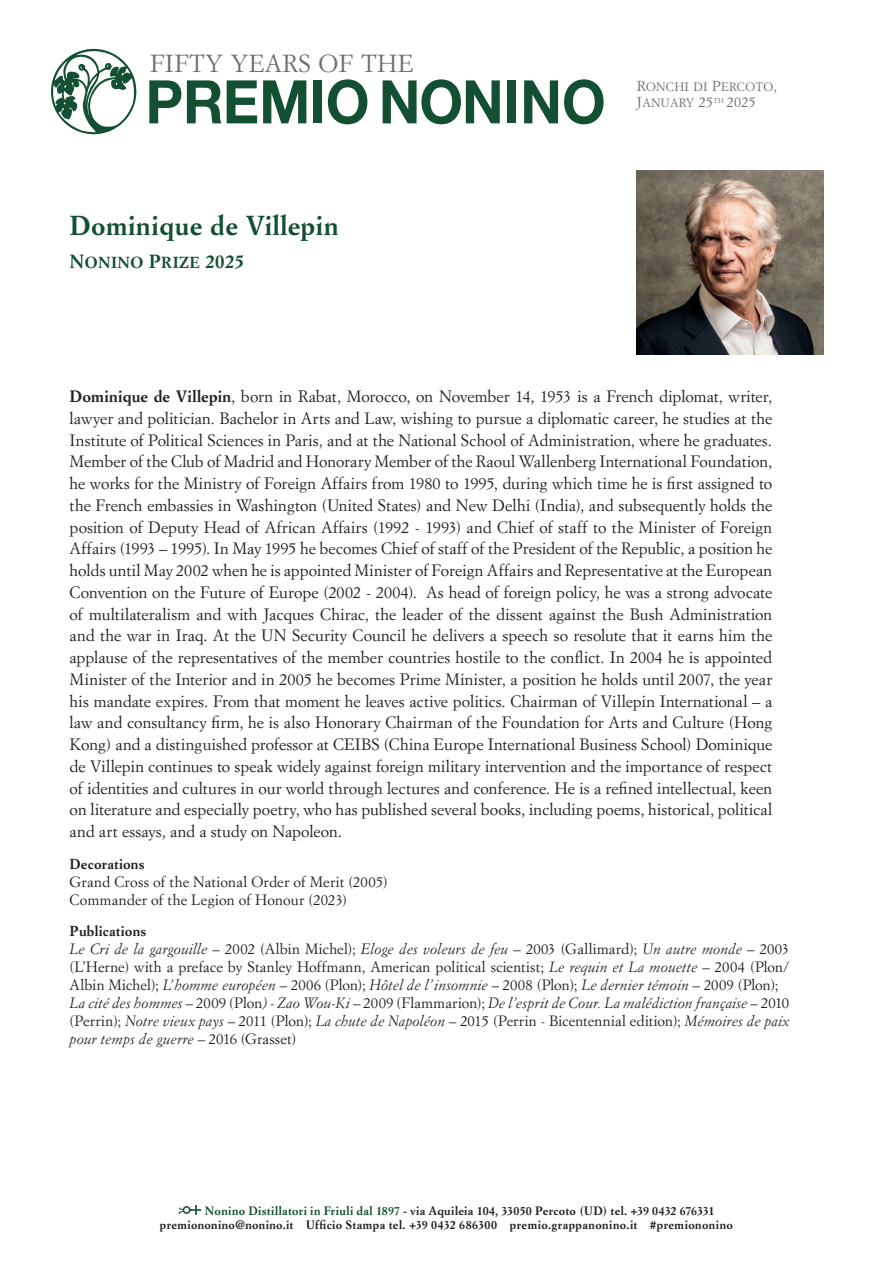
<style>
.page{position:relative;width:893px;height:1263px;background:#fff}
.page>*{position:absolute;margin:0;border:0;box-sizing:border-box;transform-origin:0 0}
.t1{font:700 27px "Simoncini Garamond Std";letter-spacing:.02em;color:#134f32}
.Normale{font:24.3px "Simoncini Garamond Std";letter-spacing:.02em;color:#6c6d70}
.t2{font:16.2px/21.8px "Simoncini Garamond Std";color:#231f20;text-align:justify}
.t3{font:15.75px "Simoncini Garamond Std Bold SC840";letter-spacing:.025em;color:#134f32}
.t4{font:14.7px/18px "Simoncini Garamond Std";letter-spacing:.01em;color:#231f20;text-align:justify}
.t5{font:italic 14.7px/18px "Simoncini Garamond Std";letter-spacing:.005em;color:#231f20;text-align:justify}
.t6{font:700 14.25px "Simoncini Garamond Std";letter-spacing:.01em;color:#231f20}
.Normale-2{font:14.25px "Simoncini Garamond Std SC840";letter-spacing:.02em;color:#6c6d70}
.t7{font:700 12px "Simoncini Garamond Std";letter-spacing:.03em;color:#231f20}
.Normale-3{font:12px "Simoncini Garamond Std SC840";letter-spacing:.025em;color:#6c6d70}
.s1{font-size:18.75px}
.s2{font-size:14.25px}
.s3{font-size:12px}
.s4{font-weight:700}
.s5{font-style:italic}
.s6{font-style:normal}
.s7{color:#134f32}
</style>
<div class="page">
<svg style="left:178px;top:1205px;width:23px;height:10px"></svg>
<img style="left:636px;top:170px;width:187px;height:185px">
<svg style="left:51px;top:49px;width:85px;height:85px"></svg>
<svg style="left:149px;top:80px;width:32px;height:43px"></svg>
<svg style="left:187px;top:80px;width:34px;height:43px"></svg>
<svg style="left:227px;top:80px;width:30px;height:43px"></svg>
<svg style="left:263px;top:80px;width:43px;height:43px"></svg>
<div style="left:313px;top:80px;width:9px;height:43px;background:#134f32"></div>
<svg style="left:328px;top:79px;width:39px;height:45px"></svg>
<svg style="left:383px;top:79px;width:117px;height:45px"></svg>
<div style="left:508px;top:80px;width:8px;height:43px;background:#134f32"></div>
<svg style="left:524px;top:80px;width:34px;height:43px"></svg>
<svg style="left:564px;top:79px;width:40px;height:45px"></svg>
<p class="Normale" style="left:150px;top:49px;width:265px">FIFTY YEARS OF THE</p>
<p class="t1" style="left:70px;top:209px;width:270px">Dominique de Villepin</p>
<p class="t3" style="left:70px;top:252px;width:176px"><span class="s1">N</span>ONINO <span class="s1">P</span>RIZE <span class="s1">2025</span></p>
<p class="Normale-3" style="left:637px;top:80px;width:142px"><span class="s2">R</span>ONCHI DI <span class="s2">P</span>ERCOTO<span class="s2">,</span></p>
<p class="Normale-2" style="left:637px;top:94px;width:121px">J<span class="s3">ANUARY</span> 25<sup>TH</sup> 2025</p>
<p class="t2" style="left:70px;top:385px;width:704px"><span class="s4">Dominique de Villepin</span>, born in Rabat, Morocco, on November 14, 1953 is a French diplomat, writer, lawyer and politician. Bachelor in Arts and Law, wishing to pursue a diplomatic career, he studies at the Institute of Political Sciences in Paris, and at the National School of Administration, where he graduates.</p>
<p class="t2" style="left:70px;top:450px;width:704px">Member of the Club of Madrid and Honorary Member of the Raoul Wallenberg International Foundation, he works for the Ministry of Foreign Affairs from 1980 to 1995, during which time he is first assigned to the French embassies in Washington (United States) and New Delhi (India), and subsequently holds the position of Deputy Head of African Affairs (1992 - 1993) and Chief of staff to the Minister of Foreign Affairs (1993 – 1995). In May 1995 he becomes Chief of staff of the President of the Republic, a position he holds until May 2002 when he is appointed Minister of Foreign Affairs and Representative at the European Convention on the Future of Europe (2002 - 2004). As head of foreign policy, he was a strong advocate of multilateralism and with Jacques Chirac, the leader of the dissent against the Bush Administration and the war in Iraq. At the UN Security Council he delivers a speech so resolute that it earns him the applause of the representatives of the member countries hostile to the conflict. In 2004 he is appointed Minister of the Interior and in 2005 he becomes Prime Minister, a position he holds until 2007, the year his mandate expires. From that moment he leaves active politics. Chairman of Villepin International – a law and consultancy firm, he is also Honorary Chairman of the Foundation for Arts and Culture (Hong Kong) and a distinguished professor at CEIBS (China Europe International Business School) Dominique de Villepin continues to speak widely against foreign military intervention and the importance of respect of identities and cultures in our world through lectures and conference. He is a refined intellectual, keen on literature and especially poetry, who has published several books, including poems, historical, political and art essays, and a study on Napoleon.</p>
<p class="t6" style="left:70px;top:855px;width:76px">Decorations</p>
<p class="t4" style="left:70px;top:872px;width:320px">Grand Cross of the National Order of Merit (2005)</p>
<p class="t4" style="left:70px;top:890px;width:279px">Commander of the Legion of Honour (2023)</p>
<p class="t6" style="left:70px;top:922px;width:78px">Publications</p>
<p class="t4" style="left:70px;top:940px;width:721px"><span class="s5">Le Cri de la gargouille –</span> 2002 (Albin Michel); <span class="s5">Eloge des voleurs de feu –</span> 2003 (Gallimard); <span class="s5">Un autre monde –</span> 2003 (L’Herne) with a preface by Stanley Hoffmann, American political scientist; <span class="s5">Le requin et La mouette –</span> 2004 (Plon/ Albin Michel); <span class="s5">L’homme européen –</span> 2006 (Plon); <span class="s5">Hôtel de l’insomnie –</span> 2008 (Plon); <span class="s5">Le dernier témoin –</span> 2009 (Plon);</p>
<p class="t5" style="left:70px;top:994px;width:721px">La cité des hommes – <span class="s6">2009 (Plon</span>) - Zao Wou-Ki – <span class="s6">2009 (Flammarion);</span> De l’esprit de Cour. La malédiction française – <span class="s6">2010 (Perrin);</span> Notre vieux pays – <span class="s6">2011 (Plon);</span> La chute de Napoléon – <span class="s6">2015 (Perrin - Bicentennial edition);</span> Mémoires de paix pour temps de guerre – <span class="s6">2016 (Grasset)</span></p>
<p class="t7" style="left:205px;top:1203px;width:511px"><span class="s7">Nonino Distillatori in Friuli dal 1897</span> - via Aquileia 104, 33050 Percoto (UD) tel. +39 0432 676331</p>
<p class="t7" style="left:160px;top:1218px;width:575px">premiononino@nonino.it Ufficio Stampa tel. +39 0432 686300 premio.grappanonino.it #premiononino</p>
</div>
